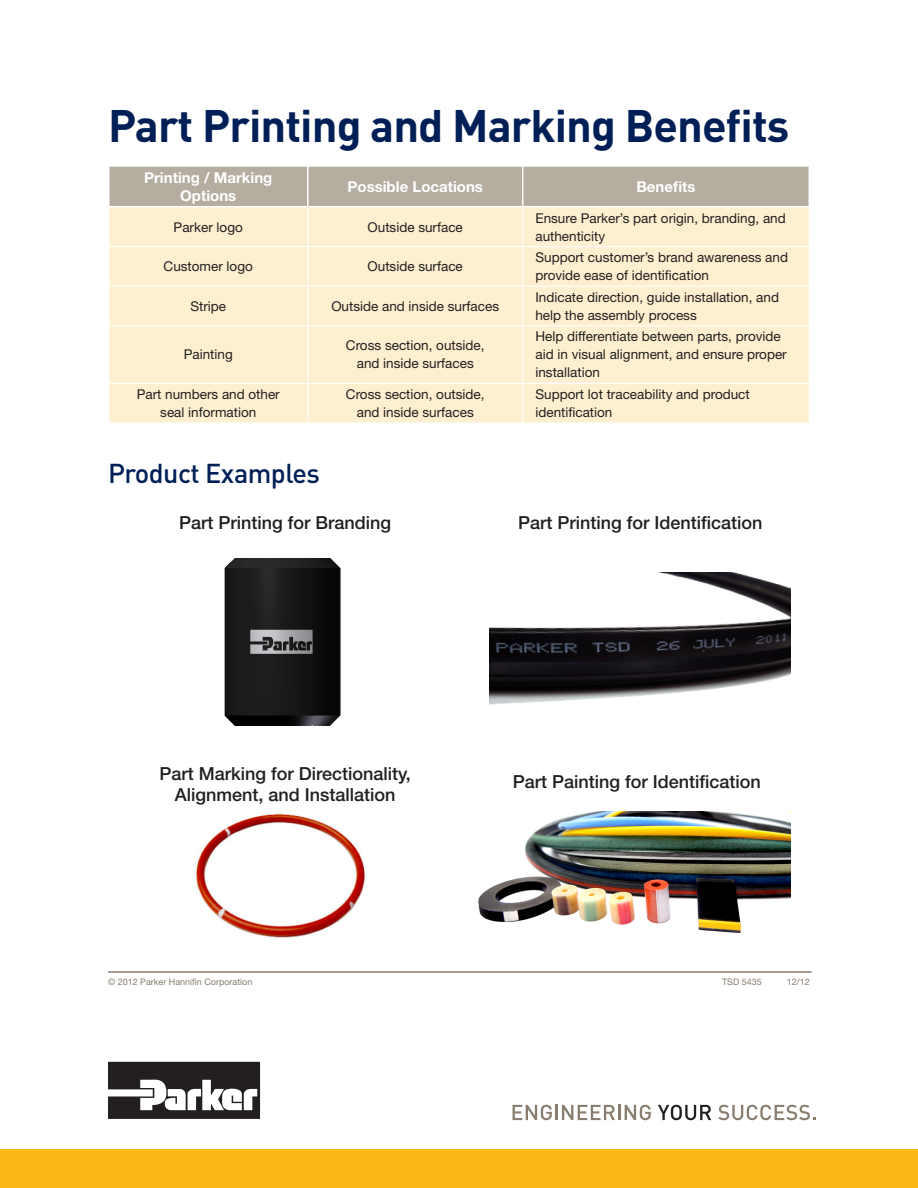
<style>
.page{position:relative;width:918px;height:1188px;background:#fff}
.page>*{position:absolute;margin:0;border:0;box-sizing:border-box;transform-origin:0 0}
.t1{font:700 45px "DINOT";letter-spacing:-.02em;color:#001f56}
.t2{font:500 27px "DINOT";letter-spacing:-.02em;color:#001f56}
.t3{font:500 18px/21px "Helvetica Neue LT Std";color:#231f20;text-align:center}
.t4{font:700 15px "Helvetica Neue LT Std";color:#fff}
.t5{font:13.5px/18px "Helvetica Neue LT Std";color:#231f20}
.t6{font:9px "Helvetica Neue LT Std";color:#887d6e}
</style>
<div class="page">
<svg style="left:108px;top:1062px;width:152px;height:57px"></svg>
<div style="left:0;top:1150px;width:918px;height:38px;background:#fcb814"></div>
<hr style="left:108px;top:971px;width:704px;height:2px;background:#887d6e">
<svg style="left:513px;top:1105px;width:39px;height:15px"></svg>
<hr style="left:555px;top:1105px;width:3px;height:15px;background:#887d6e">
<svg style="left:562px;top:1105px;width:89px;height:15px"></svg>
<svg style="left:658px;top:1105px;width:53px;height:15px"></svg>
<svg style="left:718px;top:1105px;width:98px;height:15px"></svg>
<div style="left:110px;top:167px;width:698px;height:39px;background:#b5ada0"></div>
<div style="left:109px;top:207px;width:700px;height:216px;background:#feefd0"></div>
<hr style="left:307px;top:167px;width:2px;height:39px;background:#fff">
<hr style="left:522px;top:167px;width:1px;height:39px;background:#fff">
<hr style="left:307px;top:207px;width:1px;height:39px;background:#fff">
<hr style="left:522px;top:207px;width:1px;height:39px;background:#fff">
<hr style="left:108px;top:246px;width:200px;height:1px;background:#fff">
<hr style="left:308px;top:246px;width:215px;height:1px;background:#fff">
<hr style="left:307px;top:247px;width:1px;height:39px;background:#fff">
<hr style="left:523px;top:246px;width:287px;height:1px;background:#fff">
<hr style="left:522px;top:247px;width:1px;height:39px;background:#fff">
<hr style="left:108px;top:286px;width:200px;height:1px;background:#fff">
<hr style="left:308px;top:286px;width:215px;height:1px;background:#fff">
<hr style="left:307px;top:287px;width:1px;height:38px;background:#fff">
<hr style="left:523px;top:286px;width:287px;height:1px;background:#fff">
<hr style="left:522px;top:287px;width:1px;height:38px;background:#fff">
<hr style="left:108px;top:325px;width:200px;height:1px;background:#fff">
<hr style="left:308px;top:325px;width:215px;height:1px;background:#fff">
<hr style="left:307px;top:326px;width:1px;height:57px;background:#fff">
<hr style="left:523px;top:325px;width:287px;height:1px;background:#fff">
<hr style="left:522px;top:326px;width:1px;height:57px;background:#fff">
<hr style="left:108px;top:383px;width:200px;height:1px;background:#fff">
<hr style="left:308px;top:383px;width:215px;height:1px;background:#fff">
<hr style="left:307px;top:384px;width:1px;height:39px;background:#fff">
<hr style="left:523px;top:383px;width:287px;height:1px;background:#fff">
<hr style="left:522px;top:384px;width:1px;height:39px;background:#fff">
<img style="left:224px;top:558px;width:117px;height:168px">
<img style="left:478px;top:812px;width:313px;height:121px">
<img style="left:490px;top:573px;width:301px;height:132px">
<img style="left:196px;top:814px;width:170px;height:124px">
<p class="t1" style="left:108px;top:96px;width:683px">Part Printing and Marking Benefits</p>
<p class="t4" style="left:144px;top:168px;width:130px">Printing / Marking</p>
<p class="t4" style="left:180px;top:186px;width:58px">Options</p>
<p class="t4" style="left:348px;top:177px;width:137px">Possible Locations</p>
<p class="t4" style="left:636px;top:177px;width:61px">Benefits</p>
<p class="t5" style="left:174px;top:218px;width:71px">Parker logo</p>
<p class="t5" style="left:368px;top:218px;width:97px">Outside surface</p>
<p class="t5" style="left:535px;top:209px;width:252px">Ensure Parker’s part origin, branding, and authenticity</p>
<p class="t5" style="left:164px;top:257px;width:91px">Customer logo</p>
<p class="t5" style="left:368px;top:257px;width:97px">Outside surface</p>
<p class="t5" style="left:535px;top:248px;width:254px">Support customer’s brand awareness and provide ease of identification</p>
<p class="t5" style="left:190px;top:297px;width:37px">Stripe</p>
<p class="t5" style="left:331px;top:297px;width:169px">Outside and inside surfaces</p>
<p class="t5" style="left:535px;top:288px;width:245px">Indicate direction, guide installation, and help the assembly process</p>
<p class="t5" style="left:184px;top:345px;width:51px">Painting</p>
<p class="t5" style="left:535px;top:327px;width:253px">Help differentiate between parts, provide aid in visual alignment, and ensure proper installation</p>
<p class="t5" style="left:346px;top:336px;width:140px">Cross section, outside,</p>
<p class="t5" style="left:357px;top:354px;width:119px">and inside surfaces</p>
<p class="t5" style="left:137px;top:385px;width:145px">Part numbers and other</p>
<p class="t5" style="left:160px;top:403px;width:98px">seal information</p>
<p class="t5" style="left:346px;top:385px;width:140px">Cross section, outside,</p>
<p class="t5" style="left:357px;top:403px;width:119px">and inside surfaces</p>
<p class="t5" style="left:535px;top:385px;width:216px">Support lot traceability and product identification</p>
<p class="t2" style="left:108px;top:455px;width:214px">Product Examples</p>
<p class="t3" style="left:179px;top:512px;width:214px">Part Printing for Branding</p>
<p class="t3" style="left:518px;top:512px;width:246px">Part Printing for Identification</p>
<p class="t3" style="left:159px;top:763px;width:253px">Part Marking for Directionality,<br>Alignment, and Installation</p>
<p class="t3" style="left:513px;top:771px;width:250px">Part Painting for Identification</p>
<p class="t6" style="left:108px;top:976px;width:146px">© 2012 Parker Hannifin Corporation</p>
<p class="t6" style="left:722px;top:976px;width:41px">TSD 5435</p>
<p class="t6" style="left:787px;top:976px;width:25px">12/12</p>
</div>
